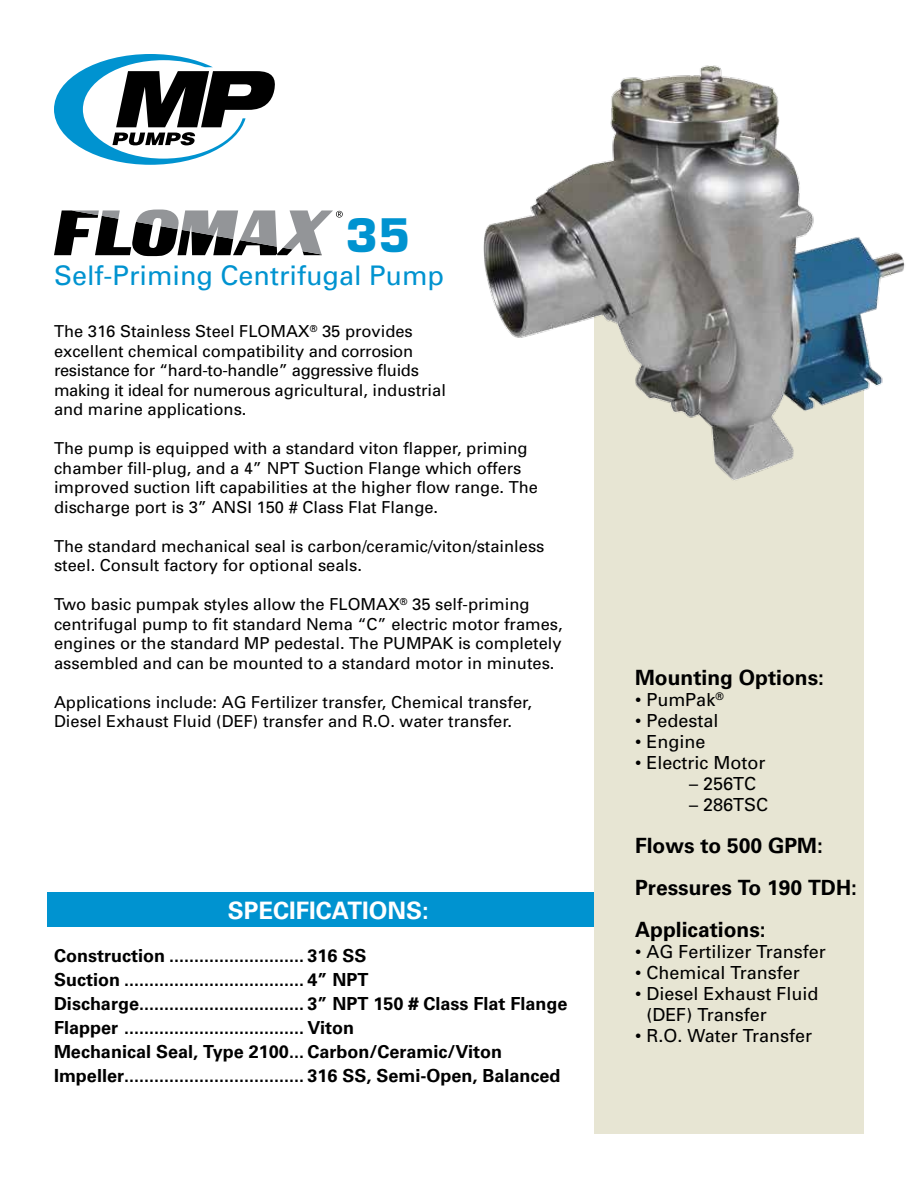
<style>
.page{position:relative;width:918px;height:1188px;background:#fff}
.page>*{position:absolute;margin:0;border:0;box-sizing:border-box;transform-origin:0 0}
.t1{font:700 45px "Eurostile";color:#0093d0}
.t2{font:27px "Univers";color:#0093d0}
.t3{font:700 24px "Univers";color:#fff}
.t4{font:700 21px/42px "Univers";color:#000}
.t5{font:700 18px/24px "Univers";color:#000}
.t6{font:18px/21px "Univers";color:#000}
.t7{font:16.5px/19.5px "Univers";color:#000}
</style>
<div class="page">
<div style="left:48px;top:892px;width:602px;height:35px;background:#0093d0"></div>
<div style="left:594px;top:507px;width:270px;height:627px;background:#e7e5d3"></div>
<svg style="left:54px;top:210px;width:289px;height:46px"></svg>
<svg style="left:54px;top:54px;width:221px;height:111px"></svg>
<img style="left:483px;top:65px;width:422px;height:442px">
<h1 class="t1" style="left:346px;top:208px;width:66px">35</h1>
<h2 class="t2" style="left:54px;top:258px;width:392px">Self-Priming Centrifugal Pump</h2>
<p class="t7" style="left:54px;top:321px;width:393px">The 316 Stainless Steel FLOMAX<sup>®</sup> 35 provides excellent chemical compatibility and corrosion resistance for “hard-to-handle” aggressive fluids making it ideal for numerous agricultural, industrial and marine applications.</p>
<p class="t7" style="left:54px;top:438px;width:486px">The pump is equipped with a standard viton flapper, priming chamber fill-plug, and a 4” NPT Suction Flange which offers improved suction lift capabilities at the higher flow range. The discharge port is 3” ANSI 150 # Class Flat Flange.</p>
<p class="t7" style="left:54px;top:536px;width:492px">The standard mechanical seal is carbon/ceramic/viton/stainless steel. Consult factory for optional seals.</p>
<p class="t7" style="left:54px;top:594px;width:510px">Two basic pumpak styles allow the FLOMAX<sup>®</sup> 35 self-priming centrifugal pump to fit standard Nema “C” electric motor frames, engines or the standard MP pedestal. The PUMPAK is completely assembled and can be mounted to a standard motor in minutes.</p>
<p class="t7" style="left:54px;top:692px;width:479px">Applications include: AG Fertilizer transfer, Chemical transfer,<br>Diesel Exhaust Fluid (DEF) transfer and R.O. water transfer.</p>
<h3 class="t3" style="left:228px;top:896px;width:202px">SPECIFICATIONS:</h3>
<p class="t5" style="left:54px;top:944px;width:515px">Construction ........................... 316 SS<br>Suction .................................... 4” NPT Discharge................................. 3” NPT 150 # Class Flat Flange Flapper .................................... Viton<br>Mechanical Seal, Type 2100... Carbon/Ceramic/Viton Impeller.................................... 316 SS, Semi-Open, Balanced</p>
<p class="t4" style="left:635px;top:657px;width:190px">Mounting Options:</p>
<p class="t6" style="left:635px;top:689px;width:90px">• PumPak<sup>®</sup></p>
<p class="t6" style="left:635px;top:710px;width:85px">• Pedestal</p>
<p class="t6" style="left:635px;top:731px;width:72px">• Engine</p>
<p class="t6" style="left:635px;top:752px;width:132px">• Electric Motor</p>
<p class="t6" style="left:689px;top:773px;width:69px">– 256TC</p>
<p class="t6" style="left:689px;top:794px;width:81px">– 286TSC</p>
<p class="t4" style="left:635px;top:825px;width:224px">Flows to 500 GPM:<br>Pressures To 190 TDH:<br>Applications:</p>
<p class="t6" style="left:635px;top:941px;width:192px">• AG Fertilizer Transfer</p>
<p class="t6" style="left:635px;top:962px;width:166px">• Chemical Transfer</p>
<p class="t6" style="left:646px;top:983px;width:174px;text-indent:-11px">• Diesel Exhaust Fluid (DEF) Transfer</p>
<p class="t6" style="left:635px;top:1025px;width:179px">• R.O. Water Transfer</p>
</div>
